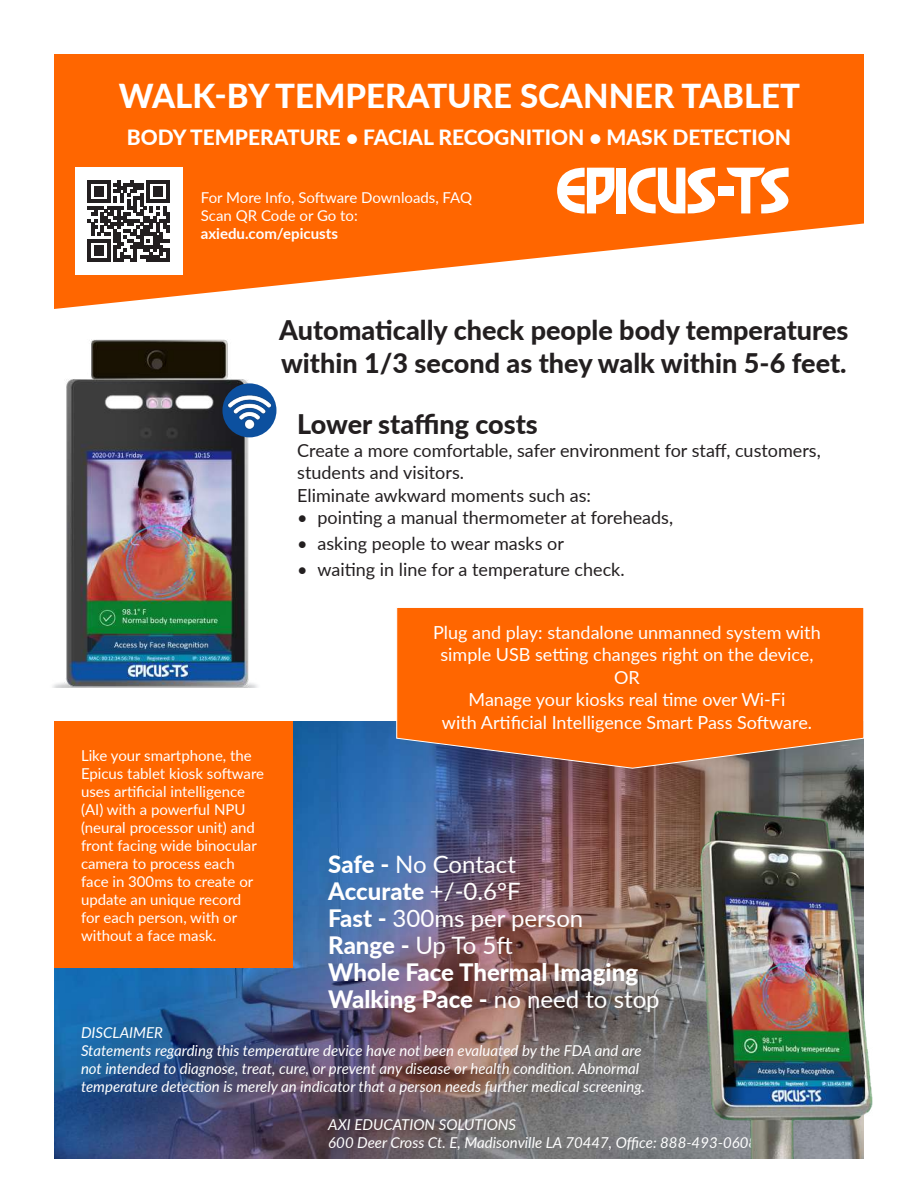
<style>
.page{position:relative;width:918px;height:1188px;background:#fff}
.page>*{position:absolute;margin:0;border:0;box-sizing:border-box;transform-origin:0 0}
.t1{font:800 33px "Lato";color:#fff}
.t2{font:800 27px/33px "Lato";color:#231f20}
.t3{font:800 24px/27px "Lato";color:#fff}
.t4{font:800 21px "Lato";color:#fff}
.t5{font:18px/22.5px "Lato";color:#231f20}
.t6{font:18px/22.5px "Lato";color:#fff;text-align:center}
.t7{font:italic 15px/18px "Lato";color:#fff}
.t8{font:15px/18px "Lato";color:#fff}
.t9{font:700 15px "Lato";color:#fff}
.s1{font-weight:400}
</style>
<div class="page">
<img style="left:54px;top:722px;width:810px;height:437px">
<svg style="left:54px;top:54px;width:810px;height:255px;fill:#f60"></svg>
<div style="left:54px;top:722px;width:239px;height:246px;background:#f60"></div>
<img style="left:52px;top:340px;width:225px;height:348px">
<div style="left:617px;top:168px;width:9px;height:45px;background:#fff"></div>
<div style="left:718px;top:186px;width:16px;height:9px;background:#fff"></div>
<svg style="left:557px;top:168px;width:57px;height:45px"></svg>
<svg style="left:628px;top:167px;width:89px;height:47px"></svg>
<svg style="left:727px;top:167px;width:63px;height:47px"></svg>
<svg style="left:396px;top:608px;width:468px;height:161px;background:#ee6a14"></svg>
<div style="left:75px;top:167px;width:108px;height:108px;background:#fff"></div>
<svg style="left:88px;top:180px;width:81px;height:82px"></svg>
<img style="left:700px;top:811px;width:173px;height:348px">
<img style="left:222px;top:383px;width:54px;height:54px;border-radius:27px">
<h1 class="t1" style="left:119px;top:71px;width:683px">WALK-BY TEMPERATURE SCANNER TABLET</h1>
<h3 class="t4" style="left:127px;top:122px;width:666px">BODY TEMPERATURE • FACIAL RECOGNITION • MASK DETECTION</h3>
<p class="t8" style="left:201px;top:188px;width:273px">For More Info, Software Downloads, FAQ<br>Scan QR Code or Go to:</p>
<p class="t9" style="left:201px;top:222px;width:139px">axiedu.com/epicusts</p>
<h2 class="t2" style="left:279px;top:313px;width:571px">Automatically check people body temperatures within 1/3 second as they walk within 5-6 feet.</h2>
<h2 class="t2" style="left:297px;top:407px;width:242px">Lower staffing costs</h2>
<p class="t5" style="left:297px;top:438px;width:525px">Create a more comfortable, safer environment for staff, customers, students and visitors.<br>Eliminate awkward moments such as:</p>
<p class="t5" style="left:297px;top:506px;width:377px">• pointing a manual thermometer at foreheads,</p>
<p class="t5" style="left:297px;top:531px;width:268px">• asking people to wear masks or</p>
<p class="t5" style="left:297px;top:557px;width:329px">• waiting in line for a temperature check.</p>
<p class="t8" style="left:81px;top:746px;width:185px">Like your smartphone, the<br>Epicus tablet kiosk software uses artificial intelligence (AI) with a powerful NPU (neural processor unit) and front facing wide binocular camera to process each face in 300ms to create or update an unique record<br>for each person, with or without a face mask.</p>
<p class="t6" style="left:433px;top:620px;width:389px">Plug and play: standalone unmanned system with simple USB setting changes right on the device, OR<br>Manage your kiosks real time over Wi-Fi<br>with Artificial Intelligence Smart Pass Software.</p>
<h3 class="t3" style="left:328px;top:849px;width:333px">Safe - <span class="s1">No Contact<br></span>Accurate <span class="s1">+/-0.6°F<br></span>Fast - <span class="s1">300ms per person<br></span>Range - <span class="s1">Up To 5ft<br></span>Whole Face Thermal Imaging<br>Walking Pace - <span class="s1">no need to stop</span></h3>
<p class="t7" style="left:81px;top:1023px;width:566px">DISCLAIMER<br>Statements regarding this temperature device have not been evaluated by the FDA and are not intended to diagnose, treat, cure, or prevent any disease or health condition. Abnormal temperature detection is merely an indicator that a person needs further medical screening.</p>
<p class="t7" style="left:328px;top:1115px;width:430px">AXI EDUCATION SOLUTIONS<br>600 Deer Cross Ct. E, Madisonville LA 70447, Office: 888-493-0608</p>
</div>
